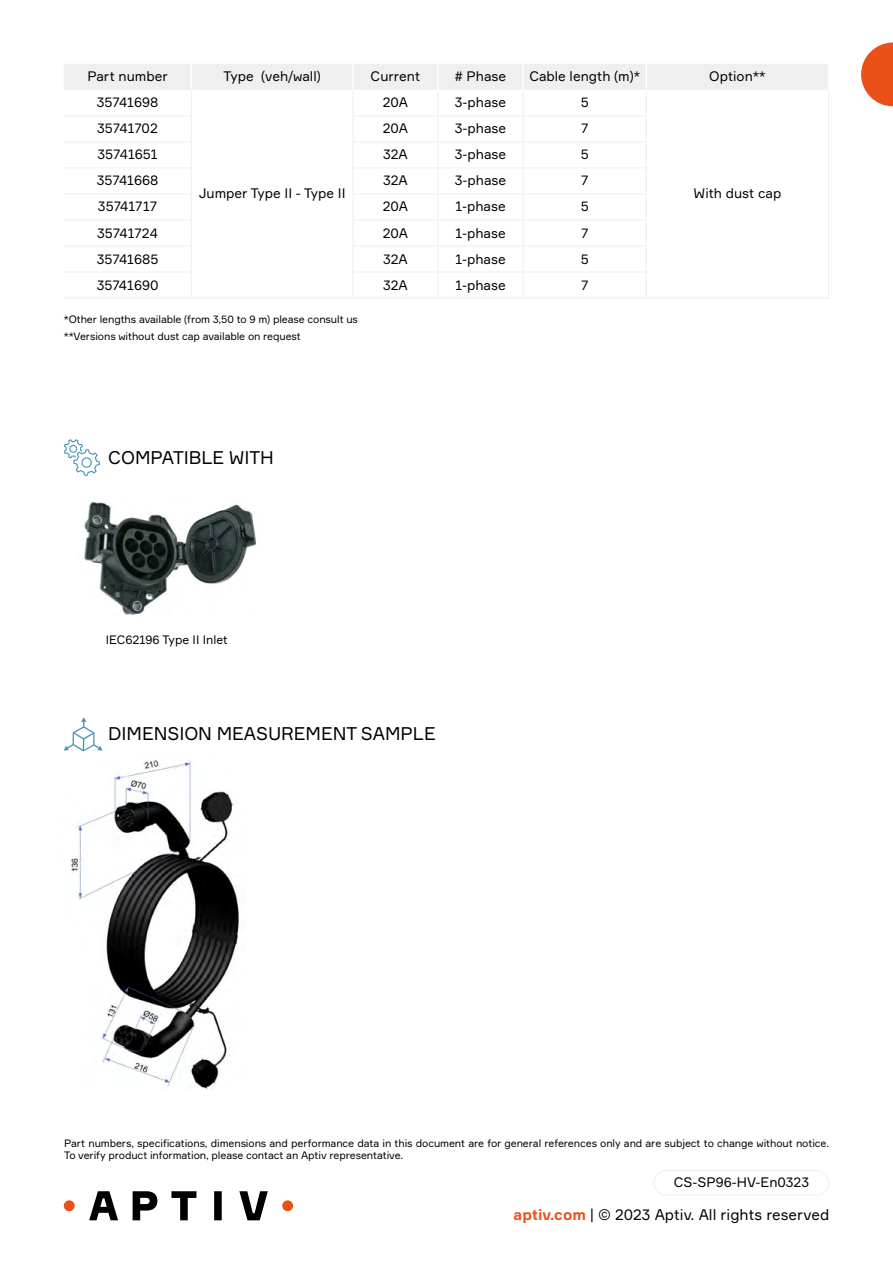
<style>
.page{position:relative;width:893px;height:1263px;background:#fff}
.page>*{position:absolute;margin:0;border:0;box-sizing:border-box;transform-origin:0 0}
.t1{font:18px "Formular";letter-spacing:-.005em;color:#000}
.t2{font:15px "Formular";color:#000}
.t3{font:13.5px "Formular";color:#000}
.t4{font:12px "Formular";color:#000}
.t5{font:10.5px/12px "Formular";letter-spacing:-.01em;color:#000}
.s1{font-weight:700;color:#e95119}
</style>
<div class="page">
<svg style="left:861px;top:43px;width:32px;height:63px"></svg>
<svg style="left:64px;top:1191px;width:229px;height:29px"></svg>
<div style="left:654px;top:1170px;width:175px;height:25px;border:1px solid #eeefee;border-radius:12px"></div>
<svg style="left:64px;top:717px;width:39px;height:34px"></svg>
<svg style="left:64px;top:439px;width:36px;height:37px"></svg>
<svg style="left:64px;top:64px;width:765px;height:234px"></svg>
<hr style="left:64px;top:298px;width:127px;height:1px;background:#eeefee">
<hr style="left:191px;top:298px;width:162px;height:1px;background:#eeefee">
<hr style="left:353px;top:298px;width:85px;height:1px;background:#eeefee">
<hr style="left:438px;top:298px;width:85px;height:1px;background:#eeefee">
<hr style="left:523px;top:298px;width:123px;height:1px;background:#eeefee">
<hr style="left:646px;top:298px;width:183px;height:1px;background:#eeefee">
<img style="left:71px;top:760px;width:168px;height:330px">
<img style="left:84px;top:502px;width:175px;height:115px">
<p class="t3" style="left:87px;top:68px;width:82px">Part number</p>
<p class="t3" style="left:224px;top:68px;width:99px">Type (veh/wall)</p>
<p class="t3" style="left:371px;top:68px;width:51px">Current</p>
<p class="t3" style="left:455px;top:68px;width:53px"># Phase</p>
<p class="t3" style="left:529px;top:68px;width:112px">Cable length (m)*</p>
<p class="t3" style="left:709px;top:68px;width:58px">Option**</p>
<p class="t3" style="left:97px;top:94px;width:63px">35741698</p>
<p class="t3" style="left:383px;top:94px;width:27px">20A</p>
<p class="t3" style="left:455px;top:94px;width:53px">3-phase</p>
<p class="t3" style="left:581px;top:94px;width:10px">5</p>
<p class="t3" style="left:97px;top:120px;width:62px">35741702</p>
<p class="t3" style="left:383px;top:120px;width:27px">20A</p>
<p class="t3" style="left:455px;top:120px;width:53px">3-phase</p>
<p class="t3" style="left:581px;top:120px;width:9px">7</p>
<p class="t3" style="left:98px;top:146px;width:62px">35741651</p>
<p class="t3" style="left:383px;top:146px;width:26px">32A</p>
<p class="t3" style="left:455px;top:146px;width:53px">3-phase</p>
<p class="t3" style="left:581px;top:146px;width:10px">5</p>
<p class="t3" style="left:97px;top:172px;width:63px">35741668</p>
<p class="t3" style="left:383px;top:172px;width:26px">32A</p>
<p class="t3" style="left:455px;top:172px;width:53px">3-phase</p>
<p class="t3" style="left:581px;top:172px;width:9px">7</p>
<p class="t3" style="left:98px;top:198px;width:61px">35741717</p>
<p class="t3" style="left:383px;top:198px;width:27px">20A</p>
<p class="t3" style="left:455px;top:198px;width:52px">1-phase</p>
<p class="t3" style="left:581px;top:198px;width:10px">5</p>
<p class="t3" style="left:97px;top:224px;width:62px">35741724</p>
<p class="t3" style="left:383px;top:224px;width:27px">20A</p>
<p class="t3" style="left:455px;top:224px;width:52px">1-phase</p>
<p class="t3" style="left:581px;top:224px;width:9px">7</p>
<p class="t3" style="left:97px;top:250px;width:63px">35741685</p>
<p class="t3" style="left:383px;top:250px;width:26px">32A</p>
<p class="t3" style="left:455px;top:250px;width:52px">1-phase</p>
<p class="t3" style="left:581px;top:250px;width:10px">5</p>
<p class="t3" style="left:97px;top:276px;width:63px">35741690</p>
<p class="t3" style="left:383px;top:276px;width:26px">32A</p>
<p class="t3" style="left:455px;top:276px;width:52px">1-phase</p>
<p class="t3" style="left:581px;top:276px;width:9px">7</p>
<p class="t5" style="left:64px;top:311px;width:296px;line-height:17px">*Other lengths available (from 3,50 to 9 m) please consult us **Versions without dust cap available on request</p>
<p class="t3" style="left:199px;top:185px;width:148px">Jumper Type II - Type II</p>
<h1 class="t1" style="left:108px;top:447px;width:167px">COMPATIBLE WITH</h1>
<p class="t4" style="left:106px;top:632px;width:124px">IEC62196 Type II Inlet</p>
<h1 class="t1" style="left:108px;top:722px;width:329px">DIMENSION MEASUREMENT SAMPLE</h1>
<p class="t3" style="left:693px;top:185px;width:89px">With dust cap</p>
<p class="t5" style="left:64px;top:1137px;width:766px">Part numbers, specifications, dimensions and performance data in this document are for general references only and are subject to change without notice.<br>To verify product information, please contact an Aptiv representative.</p>
<p class="t3" style="left:674px;top:1174px;width:137px">CS-SP96-HV-En0323</p>
<h2 class="t2" style="left:514px;top:1206px;width:317px"><span class="s1">aptiv.com</span> | © 2023 Aptiv. All rights reserved</h2>
</div>
